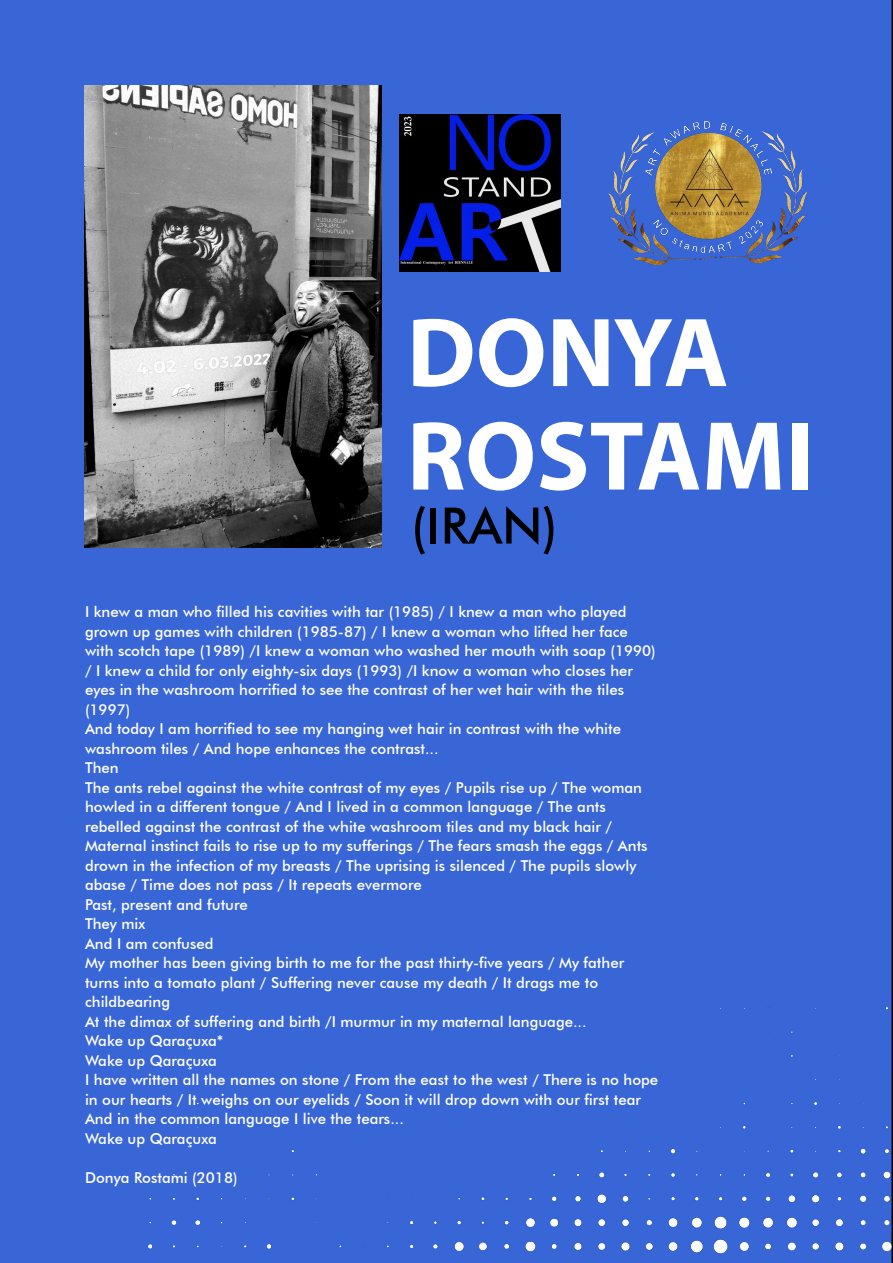
<style>
.page{position:relative;width:893px;height:1263px;background:#fff}
.page>*{position:absolute;margin:0;border:0;box-sizing:border-box;transform-origin:0 0}
.t1{font:700 99px/103.5px "Myriad Hebrew";color:#fff}
.t2{font:500 50.25px "Futura BT";color:#000}
.t3{font:500 15px/19.5px "Futura BT";color:#fff}
</style>
<div class="page">
<div style="left:0;top:0;width:892px;height:1263px;background:#3966d6"></div>
<svg style="left:892px;top:0;width:1px;height:999px"></svg>
<img style="left:84px;top:85px;width:297px;height:463px">
<img style="left:400px;top:114px;width:160px;height:157px">
<div style="left:147px;top:999px;width:746px;height:264px;background:#3966d6"></div>
<img style="left:710px;top:132px;width:98px;height:131px">
<img style="left:608px;top:133px;width:98px;height:131px">
<img style="left:646px;top:121px;width:125px;height:131px">
<h1 class="t1" style="left:407px;top:307px;width:408px">DONYA<br>ROSTAMI</h1>
<h2 class="t2" style="left:411px;top:495px;width:148px">(IRAN)</h2>
<p class="t3" style="left:85px;top:602px;width:575px">I knew a man who filled his cavities with tar (1985) / I knew a man who played grown up games with children (1985-87) / I knew a woman who lifted her face with scotch tape (1989) /I knew a woman who washed her mouth with soap (1990) / I knew a child for only eighty-six days (1993) /I know a woman who closes her eyes in the washroom horrified to see the contrast of her wet hair with the tiles (1997)<br>And today I am horrified to see my hanging wet hair in contrast with the white washroom tiles / And hope enhances the contrast...<br>Then<br>The ants rebel against the white contrast of my eyes / Pupils rise up / The woman howled in a different tongue / And I lived in a common language / The ants rebelled against the contrast of the white washroom tiles and my black hair / Maternal instinct fails to rise up to my sufferings / The fears smash the eggs / Ants drown in the infection of my breasts / The uprising is silenced / The pupils slowly abase / Time does not pass / It repeats evermore<br>Past, present and future<br>They mix<br>And I am confused<br>My mother has been giving birth to me for the past thirty-five years / My father turns into a tomato plant / Suffering never cause my death / It drags me to childbearing<br>At the dimax of suffering and birth /I murmur in my maternal language...<br>Wake up Qaraçuxa*<br>Wake up Qaraçuxa<br>I have written all the names on stone / From the east to the west / There is no hope in our hearts / It weighs on our eyelids / Soon it will drop down with our first tear And in the common language I live the tears...<br>Wake up Qaraçuxa</p>
<p class="t3" style="left:85px;top:1168px;width:154px">Donya Rostami (2018)</p>
</div>
